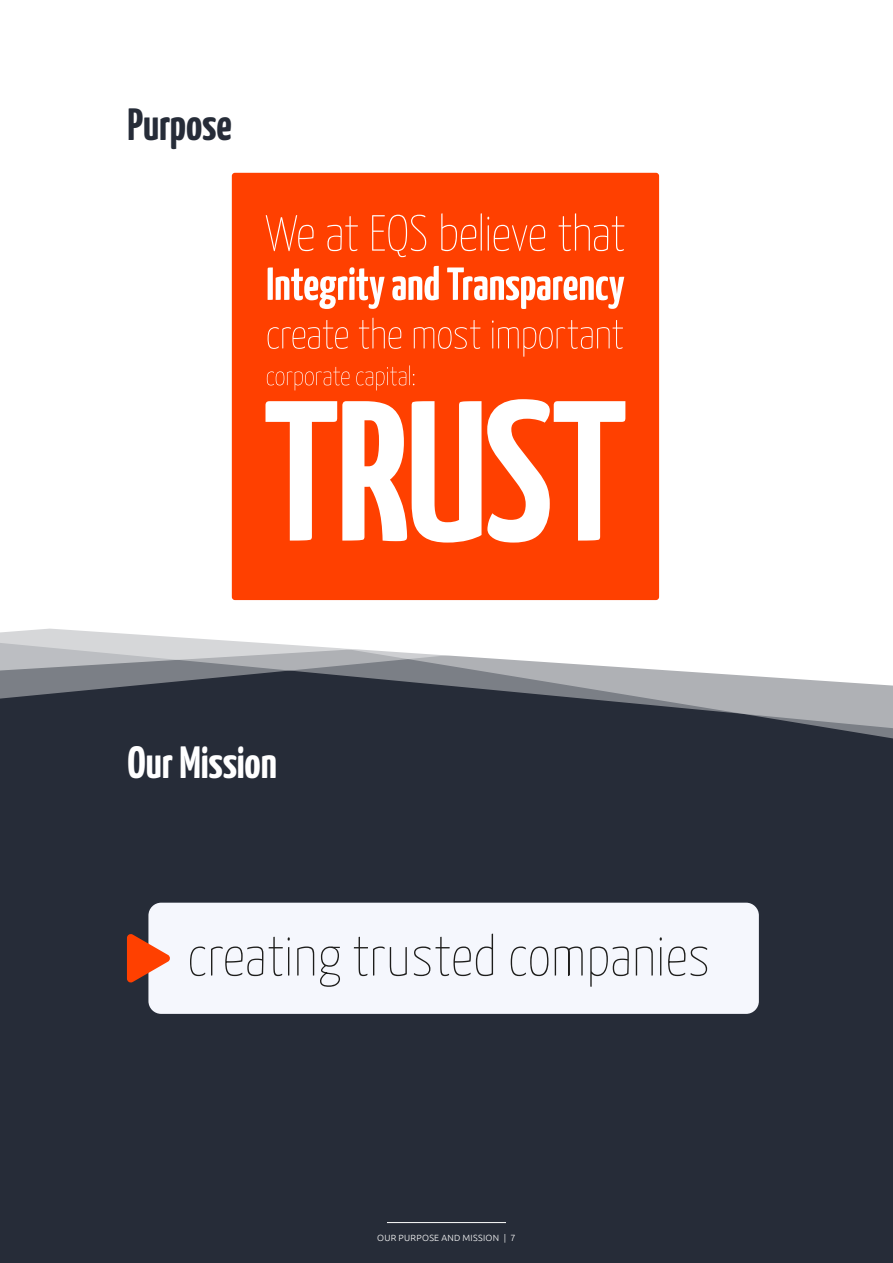
<style>
.page{position:relative;width:893px;height:1263px;background:#fff}
.page>*{position:absolute;margin:0;border:0;box-sizing:border-box;transform-origin:0 0}
.t1{font:200 57px "Yanone Kaffeesatz";color:#1d1d1b}
.t2{font:700 45px "Yanone Kaffeesatz";letter-spacing:-.005em;color:#fff}
.t3{font:700 45px "Yanone Kaffeesatz";letter-spacing:-.005em;color:#262c38}
.t4{font:300 9px "Ubuntu";letter-spacing:.035em;color:#fff}
</style>
<div class="page">
<div style="left:0;top:548px;width:893px;height:715px;background:#262c38"></div>
<svg style="left:0;top:696px;width:893px;height:43px"></svg>
<svg style="left:0;top:386px;width:893px;height:310px"></svg>
<svg style="left:0;top:388px;width:893px;height:297px;fill:#fff"></svg>
<hr style="left:387px;top:1222px;width:119px;height:1px;background:#fff">
<div style="left:232px;top:173px;width:427px;height:427px;background:#ff4000;border-radius:3px"></div>
<svg style="left:266px;top:213px;width:358px;height:44px"></svg>
<svg style="left:268px;top:318px;width:355px;height:39px"></svg>
<svg style="left:267px;top:365px;width:147px;height:25px"></svg>
<svg style="left:265px;top:399px;width:360px;height:144px"></svg>
<svg style="left:268px;top:266px;width:356px;height:43px"></svg>
<div style="left:148px;top:903px;width:611px;height:111px;background:#f5f7fd;border-radius:13px"></div>
<svg style="left:127px;top:933px;width:43px;height:50px"></svg>
<p class="t3" style="left:128px;top:92px;width:106px">Purpose</p>
<p class="t2" style="left:128px;top:731px;width:151px">Our Mission</p>
<p class="t1" style="left:187px;top:915px;width:524px">creating trusted companies</p>
<p class="t4" style="left:377px;top:1232px;width:140px">OUR PURPOSE AND MISSION | 7</p>
</div>
